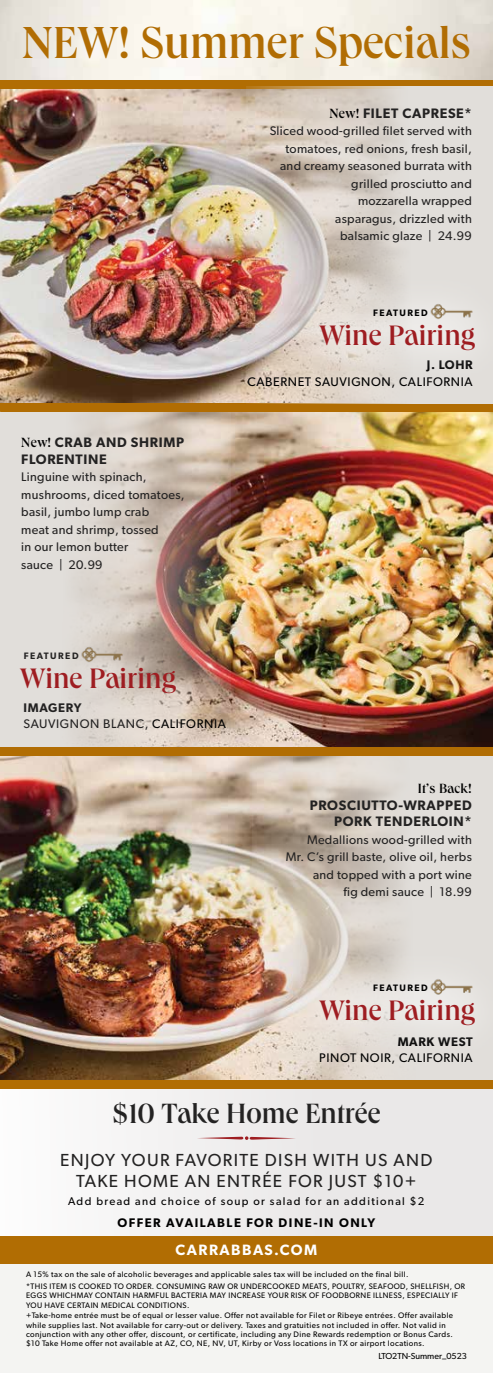
<style>
.page{position:relative;width:493px;height:1373px;background:#fff}
.page>*{position:absolute;margin:0;border:0;box-sizing:border-box;transform-origin:0 0}
.t1{font:500 46.25px "Queens";color:#b16d03}
.t2{font:500 29px "Queens";color:#9e1d21}
.t3{font:500 28.75px "Queens";color:#232222}
.t4{font:17.5px/21px "Gibson";letter-spacing:.075em;color:#232222;text-align:center}
.t5{font:600 15px "Gibson";letter-spacing:.1em;color:#fff}
.t6{font:600 13.75px/16.5px "Gibson";letter-spacing:.05em;color:#232222;text-align:right}
.t7{font:500 13.75px "Queens";letter-spacing:.02em;color:#000}
.t8{font:12.5px/17.5px "Gibson";letter-spacing:.025em;color:#232222;text-align:right}
.t9{font:12.5px "Gibson";letter-spacing:.05em;color:#000}
.t10{font:600 12.5px "Gibson";letter-spacing:.12em;color:#000}
.t11{font:12.5px/16.2px "Gibson";letter-spacing:.05em;color:#232222}
.t12{font:600 12.5px "Gibson";letter-spacing:.05em;color:#000}
.t13{font:11.25px "Gibson";letter-spacing:.12em;color:#000}
.t14{font:600 9.38px "Gibson";letter-spacing:.16em;color:#000}
.t15{font:600 9.38px "Gibson";letter-spacing:.16em;color:#232222}
.t16{font:8.75px "Gibson";color:#000}
.t17{font:8px/9.4px "Gibson";letter-spacing:.05em;color:#000}
.s1{font-family:"Queens";font-weight:500;color:#000}
.s2{font-weight:600}
.s3{color:#000}
</style>
<div class="page">
<div style="left:0;top:1256px;width:493px;height:116px;background:#f4f4f2"></div>
<div style="left:0;top:1088px;width:493px;height:155px;background:#eae8e8"></div>
<svg style="left:198px;top:1136px;width:97px;height:4px"></svg>
<div style="left:0;top:1235px;width:493px;height:28px;background:#b16d03"></div>
<img style="left:0;top:756px;width:253px;height:324px">
<img style="left:231px;top:412px;width:262px;height:335px">
<img style="left:0;top:88px;width:246px;height:315px">
<div style="left:0;top:403px;width:493px;height:9px;background:#b16d03"></div>
<div style="left:0;top:80px;width:493px;height:8px;background:#b16d03"></div>
<svg style="left:246px;top:86px;width:247px;height:318px;background:#d7ccc2"></svg>
<div style="left:286px;top:271px;width:207px;height:114px;background:#fff;opacity:.8"></div>
<img style="left:430px;top:299px;width:46px;height:30px">
<svg style="left:253px;top:756px;width:239px;height:324px;background:#d6ccc2"></svg>
<div style="left:286px;top:946px;width:207px;height:114px;background:#fff;opacity:.8"></div>
<img style="left:430px;top:974px;width:46px;height:31px">
<img style="left:0;top:412px;width:231px;height:335px">
<img style="left:81px;top:642px;width:46px;height:30px">
<hr style="left:492px;top:755px;width:1px;height:339px;background:#e1deda">
<div style="left:0;top:1080px;width:493px;height:8px;background:#b16d03"></div>
<div style="left:0;top:747px;width:493px;height:9px;background:#b16d03"></div>
<h1 class="t1" style="left:22px;top:13px;width:450px">NEW! Summer Specials</h1>
<h3 class="t6" style="left:329px;top:105px;width:144px"><span class="s1">New!</span> FILET CAPRESE*</h3>
<h3 class="t8" style="left:269px;top:122px;width:204px">Sliced wood-grilled filet served with tomatoes, red onions, fresh basil, and creamy seasoned burrata with grilled prosciutto and<br>mozzarella wrapped<br>asparagus, drizzled with<br>balsamic glaze | 24.99</h3>
<p class="t14" style="left:373px;top:307px;width:56px">FEATURED</p>
<h2 class="t2" style="left:319px;top:316px;width:157px">Wine Pairing</h2>
<h3 class="t6" style="left:21px;top:434px;width:164px;text-align:left"><span class="s1">New!</span> CRAB AND SHRIMP<br>FLORENTINE</h3>
<h3 class="t8" style="left:21px;top:468px;width:165px;text-align:left">Linguine with spinach, mushrooms, diced tomatoes, basil, jumbo lump crab<br>meat and shrimp, tossed<br>in our lemon butter<br>sauce | 20.99</h3>
<h3 class="t10" style="left:427px;top:357px;width:47px">J. LOHR</h3>
<h3 class="t9" style="left:247px;top:374px;width:226px">CABERNET SAUVIGNON, CALIFORNIA</h3>
<p class="t15" style="left:24px;top:650px;width:56px">FEATURED</p>
<h2 class="t2" style="left:20px;top:659px;width:157px">Wine Pairing</h2>
<h3 class="t11" style="left:24px;top:699px;width:204px"><span class="s2">IMAGERY<br></span>SAUVIGNON BLANC, <span class="s3">CALIFORNIA</span></h3>
<h3 class="t7" style="left:417px;top:780px;width:56px">It’s Back!</h3>
<h3 class="t6" style="left:309px;top:796px;width:164px">PROSCIUTTO-WRAPPED<br>PORK TENDERLOIN*</h3>
<h3 class="t8" style="left:286px;top:830px;width:187px">Medallions wood-grilled with<br>Mr. C’s grill baste, olive oil, herbs and topped with a port wine<br>fig demi sauce | 18.99</h3>
<p class="t14" style="left:373px;top:982px;width:56px">FEATURED</p>
<h2 class="t2" style="left:319px;top:992px;width:157px">Wine Pairing</h2>
<h3 class="t12" style="left:397px;top:1034px;width:76px">MARK WEST</h3>
<h3 class="t9" style="left:319px;top:1050px;width:155px">PINOT NOIR, CALIFORNIA</h3>
<h3 class="t3" style="left:112px;top:1095px;width:270px">$10 Take Home Entrée</h3>
<h3 class="t4" style="left:60px;top:1149px;width:374px">ENJOY YOUR FAVORITE DISH WITH US AND<br>TAKE HOME AN ENTRÉE FOR JUST $10+</h3>
<h3 class="t13" style="left:68px;top:1194px;width:357px">Add bread and choice of soup or salad for an additional $2</h3>
<h3 class="t10" style="left:117px;top:1214px;width:259px">OFFER AVAILABLE FOR DINE-IN ONLY</h3>
<h3 class="t5" style="left:175px;top:1241px;width:143px">CARRABBAS.COM</h3>
<p class="t17" style="left:26px;top:1268px;width:440px;line-height:11.9px">A 15% tax on the sale of alcoholic beverages and applicable sales tax will be included on the final bill.<br>*THIS ITEM IS COOKED TO ORDER. CONSUMING RAW OR UNDERCOOKED MEATS, POULTRY, SEAFOOD, SHELLFISH, OR</p>
<p class="t17" style="left:26px;top:1290px;width:433px">EGGS WHICHMAY CONTAIN HARMFUL BACTERIA MAY INCREASE YOUR RISK OF FOODBORNE ILLNESS, ESPECIALLY IF<br>YOU HAVE CERTAIN MEDICAL CONDITIONS.</p>
<p class="t17" style="left:26px;top:1310px;width:428px">+Take-home entrée must be of equal or lesser value. Offer not available for Filet or Ribeye entrées. Offer available while supplies last. Not available for carry-out or delivery. Taxes and gratuities not included in offer. Not valid in conjunction with any other offer, discount, or certificate, including any Dine Rewards redemption or Bonus Cards. $10 Take Home offer not available at AZ, CO, NE, NV, UT, Kirby or Voss locations in TX or airport locations.</p>
<p class="t16" style="left:378px;top:1350px;width:90px">LTO2TN-Summer_0523</p>
</div>
